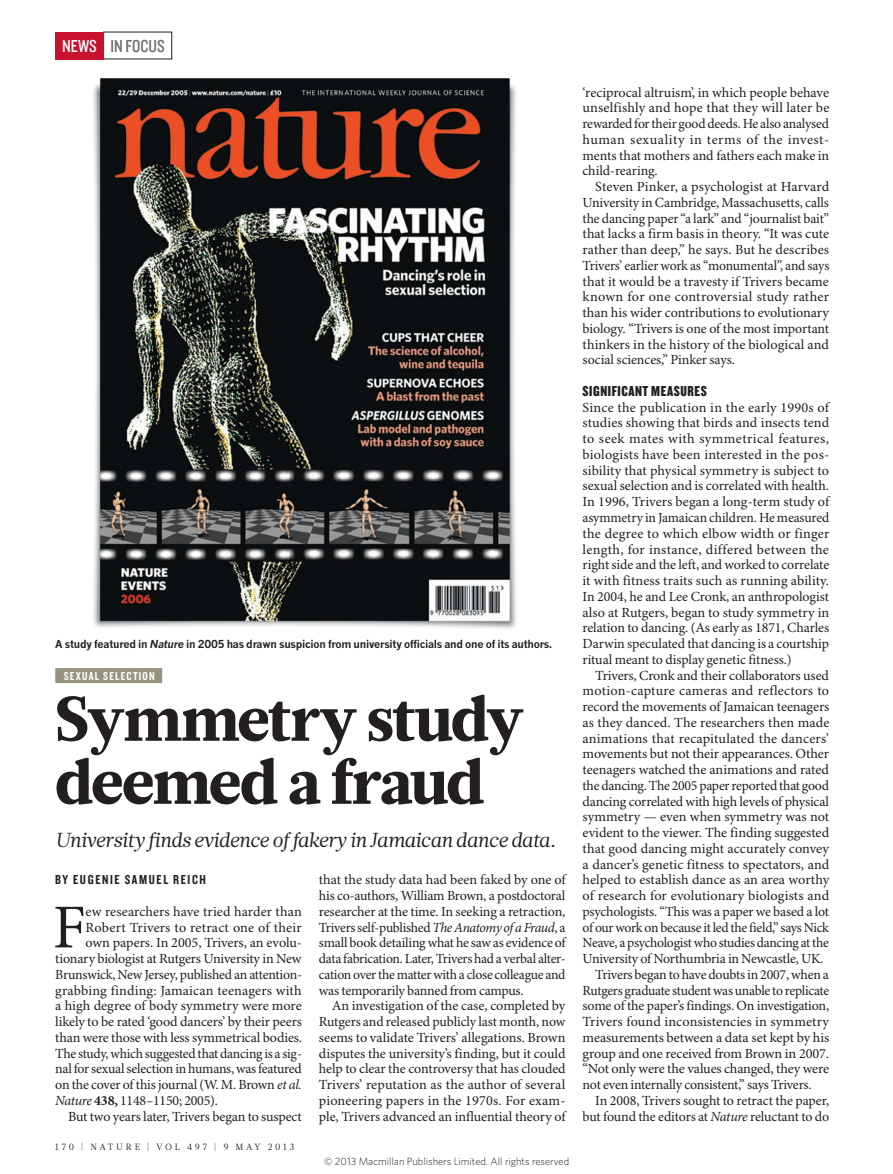
<style>
.page{position:relative;width:893px;height:1174px;background:#fff}
.page>*{position:absolute;margin:0;border:0;box-sizing:border-box;transform-origin:0 0}
.HEAD_42{font:900 63px/63px "Glosa Math";letter-spacing:-.02em;color:#231f20}
.BODY_DROP_CAP{font:62.4px "Minion Pro";color:#231f20}
.INTRO{font:italic 20.25px "Glosa Math";letter-spacing:-.01em;color:#231f20}
.t1{font:18px "Knockout 29 Junior Ltweight";color:#6c6d70}
.t2{font:18px "Knockout 29 Junior Ltweight";color:#fff}
.CROSSHEAD{font:15px "Knockout 69 Full Liteweight";letter-spacing:.04em;color:#231f20}
.BODY_INDENT{font:13.95px/15.8px "Minion Pro";letter-spacing:-.01em;color:#231f20;text-align:justify}
.BODY_1ST_PARA{font:13.95px/15.8px "Minion Pro";letter-spacing:-.01em;color:#231f20;text-align:justify}
.BODY_DROP_CAP-2{font:13.95px "Minion Pro";letter-spacing:-.01em;color:#231f20}
.BODY_DROP_CAP-3{font:13.95px "Minion Pro";letter-spacing:.01em;color:#231f20}
.BODY_DROP_CAP-4{font:13.95px "Minion Pro";letter-spacing:.015em;color:#231f20}
.AUTHOR_BYLINE{font:13.5px "Knockout 49 Liteweight";letter-spacing:.12em;color:#231f20}
.SUBJECT_STRAP{font:12px "Knockout 49 Liteweight";letter-spacing:.1em;color:#fff}
.PIC_CAPTION{font:700 10.8px "News Gothic MTOT";letter-spacing:-.02em;color:#231f20}
.t3{font:300 10.5px "Whitney";color:#231f20}
.t4{font:9px "Glosa Math";letter-spacing:.3em;color:#231f20}
.s1{font-style:italic}
.s2{font-weight:700}
</style>
<div class="page">
<img style="left:61px;top:52px;width:455px;height:577px">
<div style="left:55px;top:668px;width:107px;height:15px;background:#95937f"></div>
<div style="left:104px;top:32px;width:68px;height:27px;background:#fff"></div>
<div style="left:55px;top:32px;width:49px;height:27px;background:#c7112f"></div>
<p class="t2" style="left:62px;top:34px;width:36px">NEWS</p>
<p class="t1" style="left:111px;top:34px;width:56px">IN FOCUS</p>
<p class="PIC_CAPTION" style="left:55px;top:637px;width:498px">A study featured in <span class="s1">Nature</span> in 2005 has drawn suspicion from university officials and one of its authors.</p>
<p class="SUBJECT_STRAP" style="left:64px;top:668px;width:93px">SEXUAL SELECTION</p>
<p class="HEAD_42" style="left:55px;top:688px;width:470px">Symmetry study deemed a fraud</p>
<p class="INTRO" style="left:55px;top:826px;width:503px">University finds evidence of fakery in Jamaican dance data.</p>
<p class="AUTHOR_BYLINE" style="left:55px;top:871px;width:152px">BY EUGENIE SAMUEL REICH</p>
<p class="BODY_DROP_CAP" style="left:53px;top:890px;width:35px">F</p>
<p class="BODY_DROP_CAP-2" style="left:85px;top:903px;width:218px">ew researchers have tried harder than</p>
<p class="BODY_DROP_CAP-4" style="left:85px;top:918px;width:218px">Robert Trivers to retract one of their</p>
<p class="BODY_DROP_CAP-2" style="left:85px;top:934px;width:218px">own papers. In 2005, Trivers, an evolu-</p>
<p class="BODY_DROP_CAP-2" style="left:55px;top:950px;width:248px">tionary biologist at Rutgers University in New</p>
<p class="BODY_DROP_CAP-2" style="left:55px;top:966px;width:248px">Brunswick, New Jersey, published an attention-</p>
<p class="BODY_DROP_CAP-3" style="left:55px;top:981px;width:248px">grabbing finding: Jamaican teenagers with</p>
<p class="BODY_DROP_CAP-2" style="left:55px;top:997px;width:248px">a high degree of body symmetry were more</p>
<p class="BODY_DROP_CAP-2" style="left:55px;top:1013px;width:248px">likely to be rated ‘good dancers’ by their peers</p>
<p class="BODY_DROP_CAP-2" style="left:55px;top:1029px;width:248px">than were those with less symmetrical bodies.</p>
<p class="BODY_DROP_CAP-2" style="left:55px;top:1044px;width:248px">The study, which suggested that dancing is a sig-</p>
<p class="BODY_DROP_CAP-2" style="left:55px;top:1060px;width:248px">nal for sexual selection in humans, was featured</p>
<p class="BODY_DROP_CAP-2" style="left:55px;top:1076px;width:248px">on the cover of this journal (W. M. Brown <span class="s1">et al.</span></p>
<p class="BODY_DROP_CAP-2" style="left:55px;top:1092px;width:164px"><span class="s1">Nature</span> <span class="s2">438,</span> 1148–1150; 2005).</p>
<p class="BODY_INDENT" style="left:68px;top:1109px;width:235px">But two years later, Trivers began to suspect</p>
<p class="t4" style="left:55px;top:1141px;width:241px">170 | NATURE | VOL 497 | 9 MAY 2013</p>
<p class="BODY_INDENT" style="left:319px;top:872px;width:248px">that the study data had been faked by one of his co-authors, William Brown, a postdoctoral researcher at the time. In seeking a retraction, Trivers self-published <span class="s1">The Anatomy of a Fraud</span>, a small book detailing what he saw as evidence of data fabrication. Later, Trivers had a verbal alter&shy;cation over the matter with a close colleague and was temporarily banned from campus.</p>
<p class="BODY_INDENT" style="left:319px;top:998px;width:248px;text-indent:13px">An investigation of the case, completed by Rutgers and released publicly last month, now seems to validate Trivers’ allegations. Brown disputes the university’s finding, but it could help to clear the controversy that has clouded Trivers’ reputation as the author of several pioneering papers in the 1970s. For exam&shy;ple, Trivers advanced an influential theory of</p>
<p class="t3" style="left:324px;top:1154px;width:247px">© 2013 Macmillan Publishers Limited. All rights reserved</p>
<p class="BODY_INDENT" style="left:583px;top:85px;width:248px">‘reciprocal altruism’, in which people behave unselfishly and hope that they will later be rewarded for their good deeds. He also analysed human sexuality in terms of the invest&shy;ments that mothers and fathers each make in child-rearing.</p>
<p class="BODY_INDENT" style="left:583px;top:179px;width:248px;text-indent:13px">Steven Pinker, a psychologist at Harvard University in Cambridge, Massachusetts, calls the dancing paper “a lark” and “journalist bait” that lacks a firm basis in theory. “It was cute rather than deep,” he says. But he describes Trivers’ earlier work as “monumental”, and says that it would be a travesty if Trivers became known for one controversial study rather than his wider contributions to evolutionary biology. “Trivers is one of the most important thinkers in the history of the biological and social sciences,” Pinker says.</p>
<p class="CROSSHEAD" style="left:583px;top:381px;width:126px">SIGNIFICANT MEASURES</p>
<p class="BODY_1ST_PARA" style="left:583px;top:400px;width:248px">Since the publication in the early 1990s of studies showing that birds and insects tend to seek mates with symmetrical features, biologists have been interested in the pos&shy;sibility that physical symmetry is subject to sexual selection and is correlated with health.<br>In 1996, Trivers began a long-term study of asymmetry in Jamaican children. He measured the degree to which elbow width or finger length, for instance, differed between the right side and the left, and worked to correlate it with fitness traits such as running ability.<br>In 2004, he and Lee Cronk, an anthropologist also at Rutgers, began to study symmetry in relation to dancing. (As early as 1871, Charles Darwin speculated that dancing is a courtship ritual meant to display genetic fitness.)</p>
<p class="BODY_INDENT" style="left:583px;top:668px;width:248px;text-indent:13px">Trivers, Cronk and their collaborators used motion-capture cameras and reflectors to record the movements of Jamaican teenagers as they danced. The researchers then made animations that recapitulated the dancers’ movements but not their appearances. Other teenagers watched the animations and rated the dancing. The 2005 paper reported that good dancing correlated with high levels of physical symmetry — even when symmetry was not evident to the viewer. The finding suggested that good dancing might accurately convey a dancer’s genetic fitness to spectators, and helped to establish dance as an area worthy of research for evolutionary biologists and psychologists. “This was a paper we based a lot of our work on because it led the field,” says Nick Neave, a psychologist who studies dancing at the University of Northumbria in Newcastle, UK.</p>
<p class="BODY_INDENT" style="left:583px;top:967px;width:248px;text-indent:13px">Trivers began to have doubts in 2007, when a Rutgers graduate student was unable to replicate some of the paper’s findings. On investigation, Trivers found inconsistencies in symmetry measurements between a data set kept by his group and one received from Brown in 2007. “Not only were the values changed, they were not even internally consistent,” says Trivers.</p>
<p class="BODY_INDENT" style="left:583px;top:1093px;width:248px;text-align:right">In 2008, Trivers sought to retract the paper, but found the editors at <span class="s1">Nature</span> reluctant to do</p>
</div>
